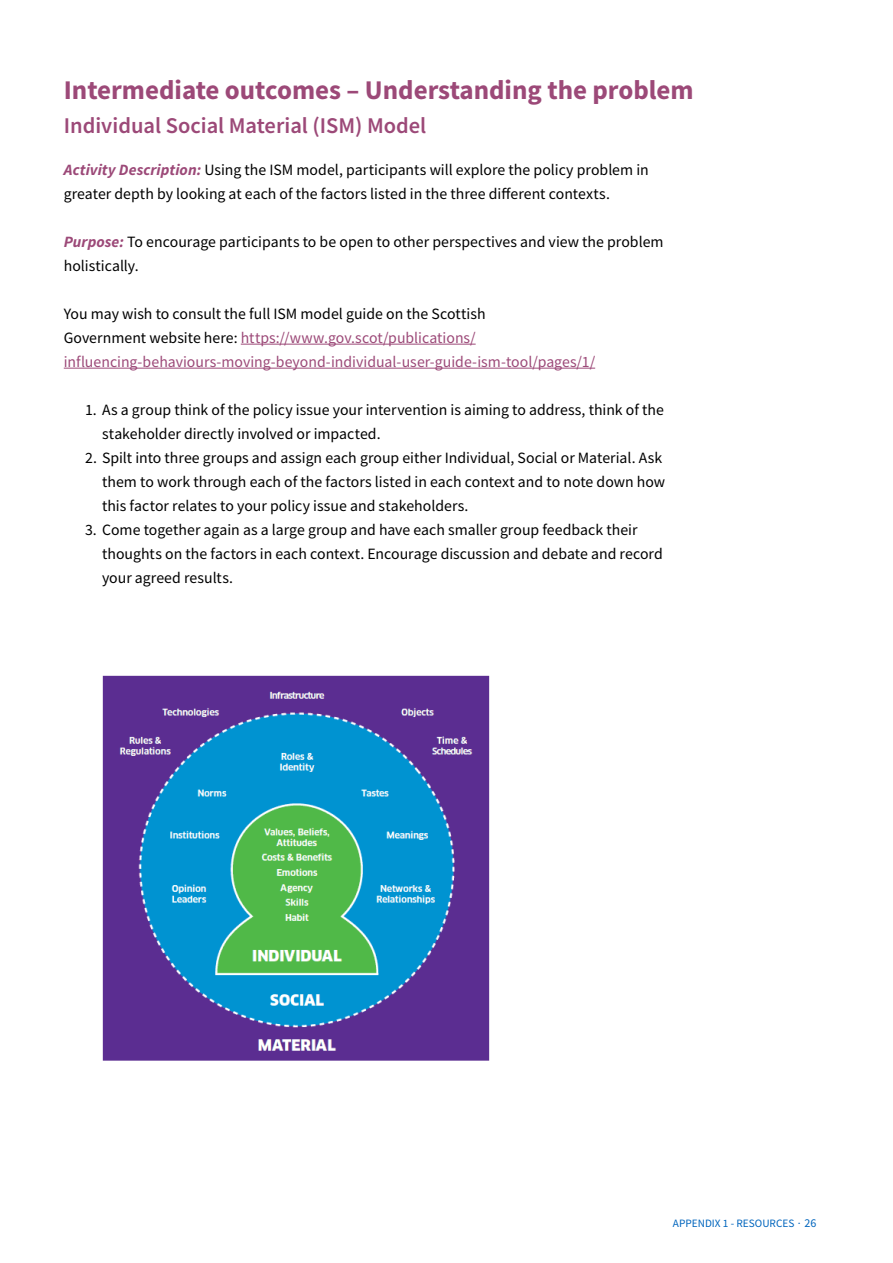
<style>
.page{position:relative;width:893px;height:1263px;background:#fff}
.page>*{position:absolute;margin:0;border:0;box-sizing:border-box;transform-origin:0 0}
.t1{font:700 27px "Source Sans Pro";color:#9c4978}
.t2{font:600 22.5px "Source Sans Pro";color:#9c4978}
.t3{font:15.75px/24px "Source Sans Pro";color:#000}
.t4{font:15.75px/24px "Source Sans Pro";color:#9c4978}
.t5{font:11.25px "Source Sans Pro";color:#0065bd}
.s1{font-weight:700;font-style:italic;color:#9c4978}
.s2{color:#000}
.s3{font-size:12px}
</style>
<div class="page">
<hr style="left:241px;top:344px;width:235px;height:1px;background:#9c4978">
<hr style="left:64px;top:368px;width:531px;height:1px;background:#9c4978">
<img style="left:102px;top:675px;width:388px;height:386px">
<h1 class="t1" style="left:64px;top:72px;width:631px">Intermediate outcomes – Understanding the problem</h1>
<h2 class="t2" style="left:64px;top:111px;width:364px">Individual Social Material (ISM) Model</h2>
<p class="t3" style="left:64px;top:157px;width:586px"><span class="s1">Activity Description:</span> Using the ISM model, participants will explore the policy problem in greater depth by looking at each of the factors listed in the three different contexts.</p>
<p class="t3" style="left:64px;top:229px;width:601px"><span class="s1">Purpose:</span> To encourage participants to be open to other perspectives and view the problem holistically.</p>
<p class="t4" style="left:64px;top:301px;width:533px"><span class="s2">You may wish to consult the full ISM model guide on the Scottish<br>Government website here:</span> https://www.gov.scot/publications/ influencing-behaviours-moving-beyond-individual-user-guide-ism-tool/pages/1/</p>
<p class="t3" style="left:102px;top:397px;width:563px;text-indent:-17px">1. As a group think of the policy issue your intervention is aiming to address, think of the stakeholder directly involved or impacted.</p>
<p class="t3" style="left:102px;top:445px;width:565px;text-indent:-17px">2. Spilt into three groups and assign each group either Individual, Social or Material. Ask them to work through each of the factors listed in each context and to note down how this factor relates to your policy issue and stakeholders.</p>
<p class="t3" style="left:102px;top:517px;width:562px;text-indent:-17px">3. Come together again as a large group and have each smaller group feedback their thoughts on the factors in each context. Encourage discussion and debate and record your agreed results.</p>
<p class="t5" style="left:673px;top:1216px;width:145px">APPENDIX 1 - RESOURCES ∙ <span class="s3">26</span></p>
</div>
